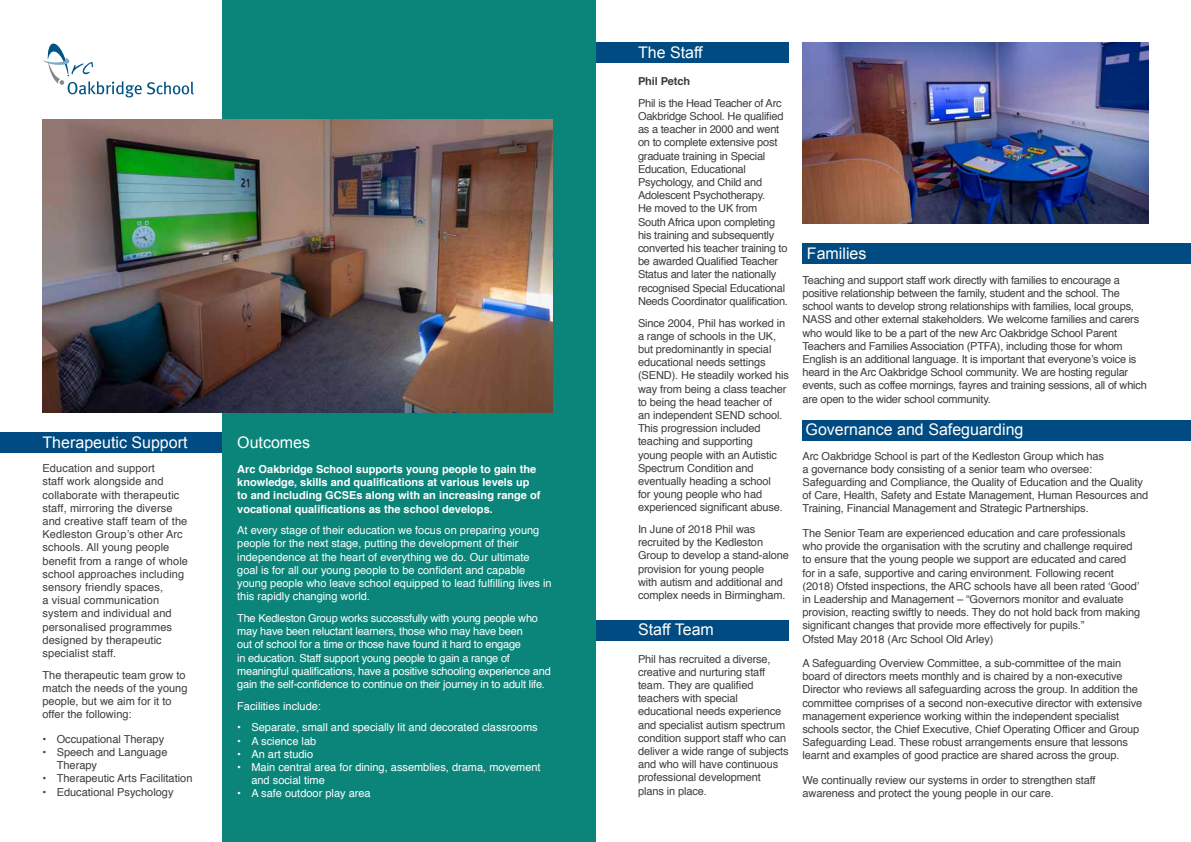
<style>
.page{position:relative;width:1191px;height:842px;background:#fff}
.page>*{position:absolute;margin:0;border:0;box-sizing:border-box;transform-origin:0 0}
.t1{font:16px "Arial";color:#fff}
.t2{font:11px/13.2px "Helvetica";letter-spacing:-.01em;color:#3c3c3b}
.t3{font:11px/13.2px "Helvetica";color:#fff}
.t4{font:11px/13.2px "Helvetica";letter-spacing:.01em;color:#3c3c3b}
.t5{font:11px/13.2px "Helvetica";letter-spacing:-.02em;color:#fff}
.t6{font:700 11px/13.2px "Helvetica";color:#fff}
.t7{font:700 11px "Helvetica";letter-spacing:-.01em;color:#3c3c3b}
</style>
<div class="page">
<div style="left:802px;top:244px;width:389px;height:20px;background:#004c82"></div>
<div style="left:595px;top:620px;width:194px;height:20px;background:#004c82"></div>
<div style="left:802px;top:420px;width:389px;height:20px;background:#004c82"></div>
<div style="left:595px;top:43px;width:194px;height:20px;background:#004c82"></div>
<img style="left:802px;top:42px;width:346px;height:182px">
<div style="left:0;top:432px;width:244px;height:21px;background:#004c82"></div>
<div style="left:222px;top:0;width:373px;height:842px;background:#0b8579"></div>
<img style="left:43px;top:119px;width:510px;height:293px">
<svg style="left:43px;top:43px;width:151px;height:54px"></svg>
<h1 class="t1" style="left:43px;top:431px;width:146px">Therapeutic Support</h1>
<p class="t4" style="left:43px;top:462px;width:147px">Education and support<br>staff work alongside and collaborate with therapeutic staff, mirroring the diverse and creative staff team of the<br>Kedleston Group’s other Arc schools. All young people benefit from a range of whole school approaches including sensory friendly spaces,<br>a visual communication system and individual and personalised programmes designed by therapeutic specialist staff.</p>
<p class="t2" style="left:43px;top:669px;width:146px">The therapeutic team grow to match the needs of the young people, but we aim for it to offer the following:</p>
<p class="t2" style="left:43px;top:733px;width:123px">• Occupational Therapy</p>
<p class="t2" style="left:57px;top:746px;width:112px;text-indent:-14px">• Speech and Language<br>Therapy</p>
<p class="t2" style="left:43px;top:772px;width:151px">• Therapeutic Arts Facilitation</p>
<p class="t2" style="left:43px;top:785px;width:132px">• Educational Psychology</p>
<h1 class="t1" style="left:237px;top:432px;width:74px">Outcomes</h1>
<p class="t6" style="left:237px;top:463px;width:305px">Arc Oakbridge School supports young people to gain the knowledge, skills and qualifications at various levels up to and including GCSEs along with an increasing range of vocational qualifications as the school develops.</p>
<p class="t3" style="left:237px;top:524px;width:316px">At every stage of their education we focus on preparing young people for the next stage, putting the development of their independence at the heart of everything we do. Our ultimate goal is for all our young people to be confident and capable young people who leave school equipped to lead fulfilling lives in this rapidly changing world.</p>
<p class="t5" style="left:237px;top:612px;width:315px">The Kedleston Group works successfully with young people who may have been reluctant learners, those who may have been<br>out of school for a time or those have found it hard to engage<br>in education. Staff support young people to gain a range of meaningful qualifications, have a positive schooling experience and gain the self-confidence to continue on their journey in to adult life.</p>
<p class="t3" style="left:237px;top:699px;width:85px">Facilities include:</p>
<p class="t3" style="left:237px;top:721px;width:302px">• Separate, small and specially lit and decorated classrooms</p>
<p class="t3" style="left:237px;top:734px;width:80px">• A science lab</p>
<p class="t3" style="left:237px;top:748px;width:77px">• An art studio</p>
<p class="t3" style="left:251px;top:761px;width:291px;text-indent:-14px">• Main central area for dining, assemblies, drama, movement and social time</p>
<p class="t3" style="left:237px;top:787px;width:135px">• A safe outdoor play area</p>
<h1 class="t1" style="left:638px;top:42px;width:66px">The Staff</h1>
<p class="t7" style="left:638px;top:72px;width:54px">Phil Petch</p>
<p class="t2" style="left:638px;top:97px;width:151px">Phil is the Head Teacher of Arc<br>Oakbridge School. He qualified as a teacher in 2000 and went on to complete extensive post graduate training in Special<br>Education, Educational<br>Psychology, and Child and<br>Adolescent Psychotherapy.<br>He moved to the UK from<br>South Africa upon completing his training and subsequently converted his teacher training to be awarded Qualified Teacher<br>Status and later the nationally recognised Special Educational<br>Needs Coordinator qualification.</p>
<p class="t2" style="left:638px;top:316px;width:152px">Since 2004, Phil has worked in a range of schools in the UK, but predominantly in special educational needs settings (SEND). He steadily worked his way from being a class teacher to being the head teacher of<br>an independent SEND school.<br>This progression included teaching and supporting<br>young people with an Autistic<br>Spectrum Condition and eventually heading a school<br>for young people who had experienced significant abuse.</p>
<p class="t2" style="left:638px;top:523px;width:152px">In June of 2018 Phil was recruited by the Kedleston<br>Group to develop a stand-alone provision for young people<br>with autism and additional and complex needs in Birmingham.</p>
<h1 class="t1" style="left:638px;top:619px;width:77px">Staff Team</h1>
<p class="t2" style="left:638px;top:652px;width:152px">Phil has recruited a diverse, creative and nurturing staff team. They are qualified teachers with special educational needs experience and specialist autism spectrum condition support staff who can deliver a wide range of subjects and who will have continuous professional development plans in place.</p>
<h1 class="t1" style="left:807px;top:243px;width:61px">Families</h1>
<p class="t2" style="left:802px;top:274px;width:346px">Teaching and support staff work directly with families to encourage a positive relationship between the family, student and the school. The school wants to develop strong relationships with families, local groups, NASS and other external stakeholders. We welcome families and carers who would like to be a part of the new Arc Oakbridge School Parent Teachers and Families Association (PTFA), including those for whom English is an additional language. It is important that everyone’s voice is heard in the Arc Oakbridge School community. We are hosting regular events, such as coffee mornings, fayres and training sessions, all of which are open to the wider school community.</p>
<h1 class="t1" style="left:805px;top:419px;width:219px">Governance and Safeguarding</h1>
<p class="t2" style="left:802px;top:449px;width:347px">Arc Oakbridge School is part of the Kedleston Group which has<br>a governance body consisting of a senior team who oversee:<br>Safeguarding and Compliance, the Quality of Education and the Quality of Care, Health, Safety and Estate Management, Human Resources and Training, Financial Management and Strategic Partnerships.</p>
<p class="t2" style="left:802px;top:527px;width:339px">The Senior Team are experienced education and care professionals who provide the organisation with the scrutiny and challenge required to ensure that the young people we support are educated and cared for in a safe, supportive and caring environment. Following recent (2018) Ofsted inspections, the ARC schools have all been rated ‘Good’ in Leadership and Management – “Governors monitor and evaluate provision, reacting swiftly to needs. They do not hold back from making significant changes that provide more effectively for pupils.”<br>Ofsted May 2018 (Arc School Old Arley)</p>
<p class="t2" style="left:802px;top:657px;width:341px">A Safeguarding Overview Committee, a sub-committee of the main board of directors meets monthly and is chaired by a non-executive Director who reviews all safeguarding across the group. In addition the committee comprises of a second non-executive director with extensive management experience working within the independent specialist schools sector, the Chief Executive, Chief Operating Officer and Group Safeguarding Lead. These robust arrangements ensure that lessons learnt and examples of good practice are shared across the group.</p>
<p class="t2" style="left:802px;top:774px;width:295px">We continually review our systems in order to strengthen staff awareness and protect the young people in our care.</p>
</div>
